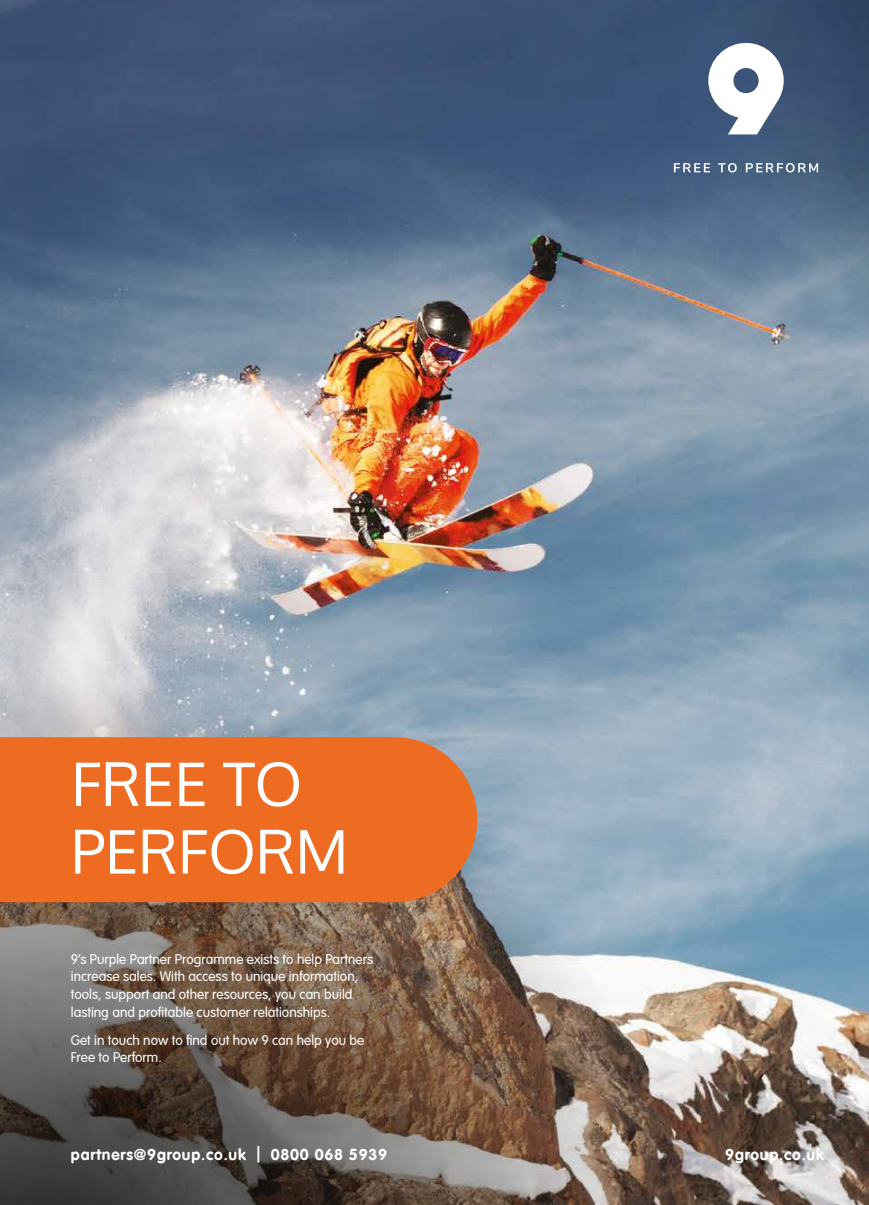
<style>
.page{position:relative;width:869px;height:1205px;background:#fff}
.page>*{position:absolute;margin:0;border:0;box-sizing:border-box;transform-origin:0 0}
.t1{font:60px/67.5px "Oxygen";color:#fff}
.t2{font:700 15.62px "VAG Rounded LT";letter-spacing:.05em;color:#fff}
.t3{font:300 13.75px/17.5px "VAG Rounded LT";color:#fff}
.s1{font-size:15px}
</style>
<div class="page">
<img style="left:0;top:0;width:868px;height:1205px">
<svg style="left:709px;top:0;width:159px;height:652px;background:#6b849c"></svg>
<svg style="left:0;top:678px;width:699px;height:527px;background:#857c76"></svg>
<div style="left:0;top:737px;width:394px;height:165px;background:#ed6c21"></div>
<svg style="left:708px;top:43px;width:75px;height:91px"></svg>
<svg style="left:673px;top:163px;width:36px;height:9px"></svg>
<svg style="left:717px;top:163px;width:19px;height:9px"></svg>
<svg style="left:745px;top:163px;width:72px;height:9px"></svg>
<h1 class="t1" style="left:71px;top:751px;width:279px">FREE TO<br>PERFORM</h1>
<p class="t3" style="left:71px;top:951px;width:303px">9’s Purple Partner Programme exists to help Partners increase sales. With access to unique information, tools, support and other resources, you can build lasting and profitable customer relationships.</p>
<p class="t3" style="left:71px;top:1031px;width:295px">Get in touch now to find out how 9 can help you be<br>Free to Perform.</p>
<p class="t2" style="left:71px;top:1145px;width:317px">partners@9group.co.uk <span class="s1">|</span> 0800 068 5939</p>
<p class="t2" style="left:725px;top:1145px;width:100px">9group.co.uk</p>
</div>
